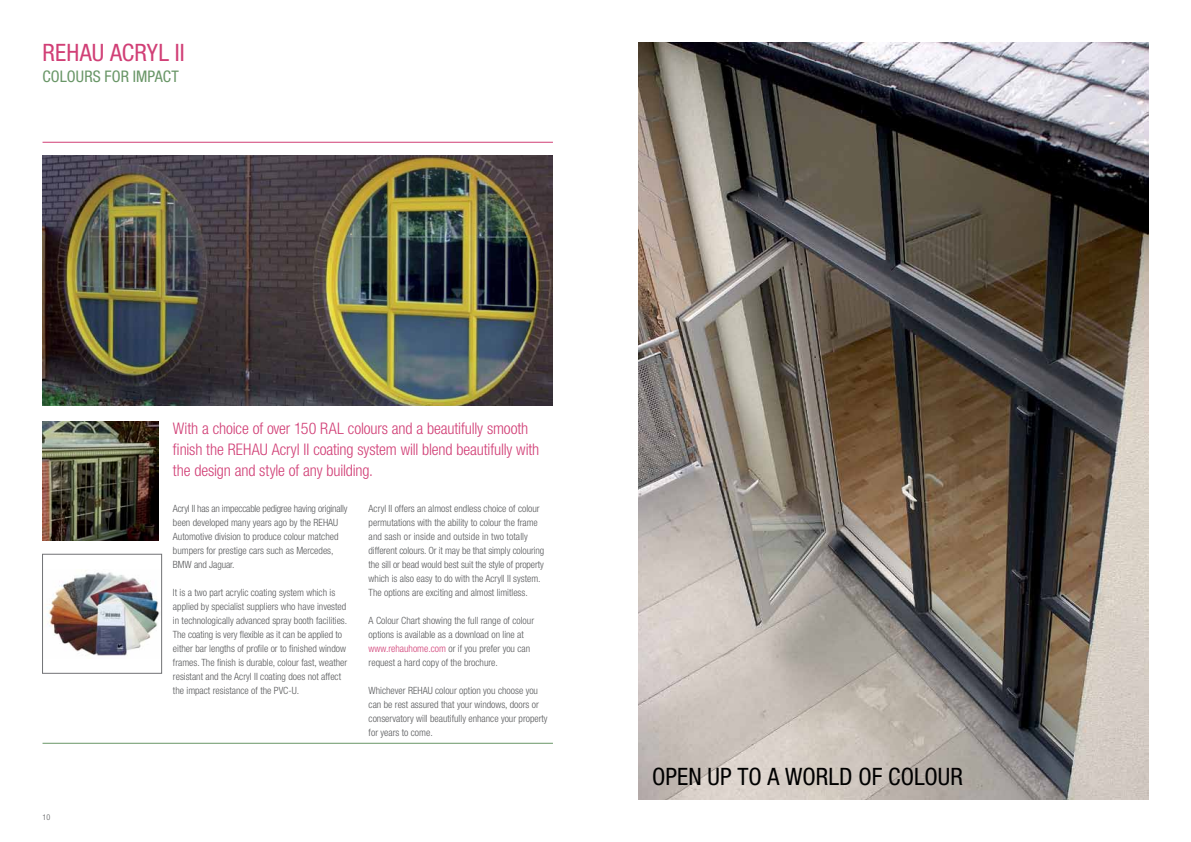
<style>
.page{position:relative;width:1191px;height:842px;background:#fff}
.page>*{position:absolute;margin:0;border:0;box-sizing:border-box;transform-origin:0 0}
.t1{font:condensed 24px "Helvetica Neue";color:#000}
.t2{font:condensed 24px "Helvetica Neue";letter-spacing:.005em;color:#d13f76}
.t3{font:300 condensed 16px/21px "Helvetica Neue";letter-spacing:-.01em;color:#d13f76}
.t4{font:condensed 16px "Helvetica Neue";letter-spacing:.005em;color:#699667}
.t5{font:300 condensed 10px/14px "Helvetica Neue";color:#58595b}
.t6{font:300 condensed 8px "Helvetica Neue";color:#58595b}
.s1{color:#d13f76}
</style>
<div class="page">
<hr style="left:43px;top:142px;width:510px;height:1px;background:#d13f76">
<hr style="left:43px;top:743px;width:510px;height:1px;background:#699667">
<img style="left:638px;top:43px;width:510px;height:756px">
<img style="left:43px;top:156px;width:510px;height:249px">
<img style="left:43px;top:421px;width:116px;height:119px">
<img style="left:47px;top:570px;width:113px;height:86px">
<div style="left:42px;top:554px;width:120px;height:119px;border:1px solid #717275"></div>
<h1 class="t2" style="left:43px;top:39px;width:144px">REHAU ACRYl II</h1>
<h2 class="t4" style="left:43px;top:67px;width:138px">COLOURS FOR IMPACT</h2>
<p class="t6" style="left:43px;top:812px;width:9px">10</p>
<h2 class="t3" style="left:173px;top:417px;width:368px">With a choice of over 150 RAL colours and a beautifully smooth finish the REHAU Acryl II coating system will blend beautifully with the design and style of any building.</h2>
<p class="t5" style="left:173px;top:501px;width:176px">Acryl II has an impeccable pedigree having originally been developed many years ago by the REHAU Automotive division to produce colour matched bumpers for prestige cars such as Mercedes, BMW and Jaguar.</p>
<p class="t5" style="left:173px;top:585px;width:176px">It is a two part acrylic coating system which is applied by specialist suppliers who have invested in technologically advanced spray booth facilities.<br>The coating is very flexible as it can be applied to either bar lengths of profile or to finished window frames. The finish is durable, colour fast, weather resistant and the Acryl II coating does not affect the impact resistance of the PVC-U.</p>
<p class="t5" style="left:369px;top:501px;width:177px">Acryl II offers an almost endless choice of colour permutations with the ability to colour the frame and sash or inside and outside in two totally different colours. Or it may be that simply colouring the sill or bead would best suit the style of property which is also easy to do with the Acryll II system.<br>The options are exciting and almost limitless.</p>
<p class="t5" style="left:369px;top:613px;width:167px">A Colour Chart showing the full range of colour options is available as a download on line at <span class="s1">www.rehauhome.com</span> or if you prefer you can request a hard copy of the brochure.</p>
<p class="t5" style="left:369px;top:683px;width:180px">Whichever REHAU colour option you choose you can be rest assured that your windows, doors or conservatory will beautifully enhance your property for years to come.</p>
<h1 class="t1" style="left:652px;top:763px;width:312px">OPEN UP TO A WORLD OF COLOUR</h1>
</div>
